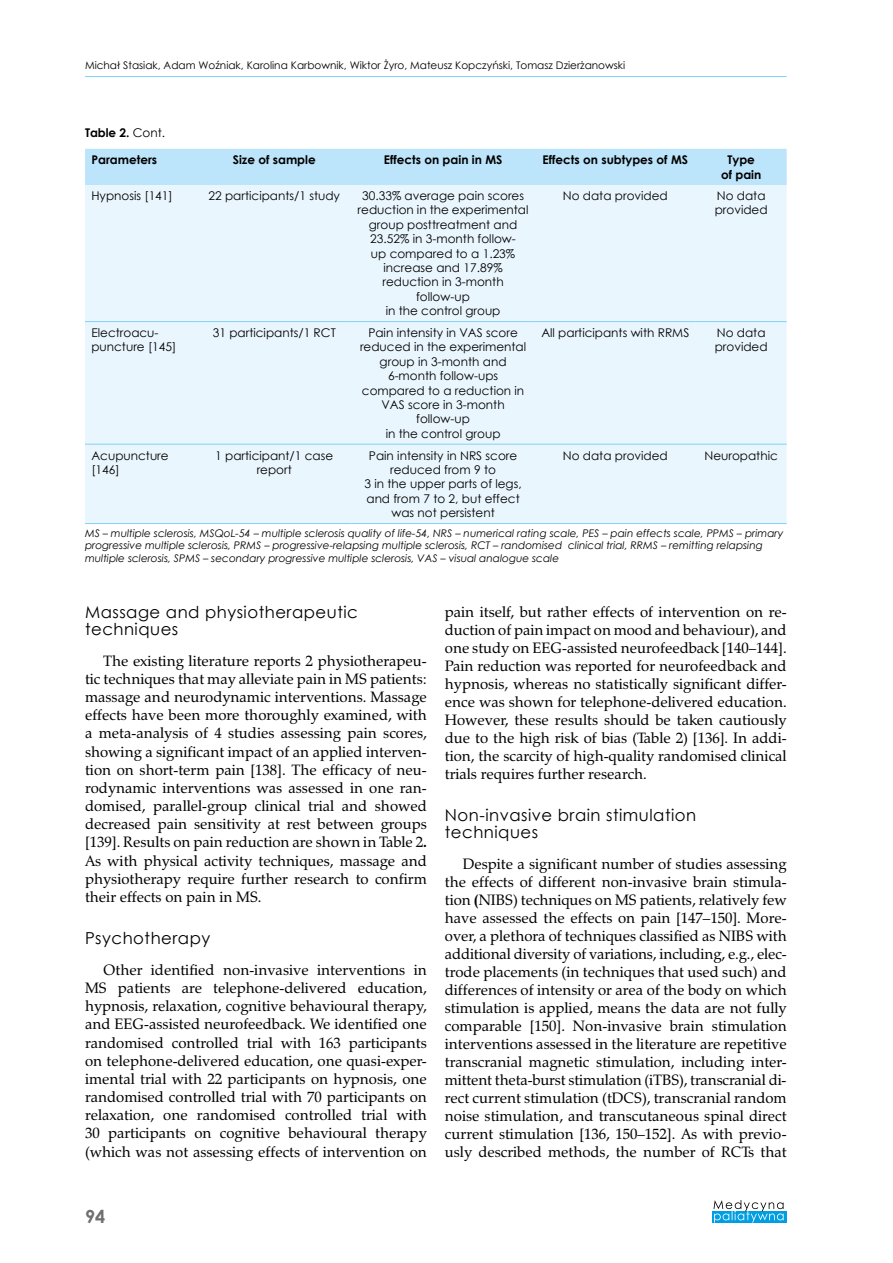
<style>
.page{position:relative;width:893px;height:1263px;background:#fff}
.page>*{position:absolute;margin:0;border:0;box-sizing:border-box;transform-origin:0 0}
.t1{font:700 18px "Century Gothic";color:#706f6f}
.t2{font:16.5px/16.6px "Century Gothic";letter-spacing:.03em;color:#000}
.t3{font:15px/18px "Zapf Calligr PL";color:#000;text-align:justify}
.t4{font:12px/14.4px "Century Gothic";color:#000;text-align:center}
.t5{font:700 12px/14.4px "Century Gothic";color:#000;text-align:center}
.t6{font:italic 10.5px/12.6px "Century Gothic";color:#000}
.t7{font:10.5px "Century Gothic";color:#000}
.s1{font-weight:400}
.s2{font-weight:700}
</style>
<div class="page">
<hr style="left:85px;top:76px;width:702px;height:1px;background:#83d0f5">
<div style="left:712px;top:1211px;width:75px;height:11px;background:#009fe3"></div>
<svg style="left:713px;top:1200px;width:71px;height:22px"></svg>
<div style="left:85px;top:149px;width:702px;height:36px;background:#bce4fa"></div>
<div style="left:85px;top:185px;width:702px;height:338px;background:#eaf6fe"></div>
<hr style="left:85px;top:321px;width:112px;height:1px;background:#83d0f5">
<hr style="left:197px;top:321px;width:154px;height:1px;background:#83d0f5">
<hr style="left:351px;top:321px;width:184px;height:1px;background:#83d0f5">
<hr style="left:535px;top:321px;width:161px;height:1px;background:#83d0f5">
<hr style="left:696px;top:321px;width:91px;height:1px;background:#83d0f5">
<hr style="left:85px;top:444px;width:112px;height:1px;background:#83d0f5">
<hr style="left:197px;top:444px;width:154px;height:1px;background:#83d0f5">
<hr style="left:351px;top:444px;width:184px;height:1px;background:#83d0f5">
<hr style="left:535px;top:444px;width:161px;height:1px;background:#83d0f5">
<hr style="left:696px;top:444px;width:91px;height:1px;background:#83d0f5">
<hr style="left:85px;top:523px;width:112px;height:1px;background:#83d0f5">
<hr style="left:197px;top:523px;width:154px;height:1px;background:#83d0f5">
<hr style="left:351px;top:523px;width:184px;height:1px;background:#83d0f5">
<hr style="left:535px;top:523px;width:161px;height:1px;background:#83d0f5">
<hr style="left:696px;top:523px;width:91px;height:1px;background:#83d0f5">
<p class="t7" style="left:85px;top:58px;width:542px">Michał Stasiak, Adam Woźniak, Karolina Karbownik, Wiktor Żyro, Mateusz Kopczyński, Tomasz Dzierżanowski</p>
<p class="t5" style="left:85px;top:124px;width:82px">Table 2. <span class="s1">Cont.</span></p>
<p class="t5" style="left:91px;top:152px;width:67px">Parameters</p>
<p class="t5" style="left:233px;top:152px;width:85px">Size of sample</p>
<p class="t5" style="left:384px;top:152px;width:120px">Effects on pain in MS</p>
<p class="t5" style="left:543px;top:152px;width:147px">Effects on subtypes of MS</p>
<p class="t5" style="left:721px;top:152px;width:42px">Type of pain</p>
<p class="t4" style="left:91px;top:188px;width:83px">Hypnosis [141]</p>
<p class="t4" style="left:208px;top:188px;width:133px">22 participants/1 study</p>
<p class="t4" style="left:358px;top:188px;width:172px">30.33% average pain scores reduction in the experimental group posttreatment and<br>23.52% in 3-month follow-<br>up compared to a 1.23% increase and 17.89% reduction in 3-month follow-up<br>in the control group</p>
<p class="t4" style="left:563px;top:188px;width:107px">No data provided</p>
<p class="t4" style="left:715px;top:188px;width:54px;text-align:left">No data provided</p>
<p class="t4" style="left:91px;top:325px;width:87px;text-align:left">Electroacu&shy;puncture [145]</p>
<p class="t4" style="left:213px;top:325px;width:125px">31 participants/1 RCT</p>
<p class="t4" style="left:360px;top:325px;width:168px">Pain intensity in VAS score reduced in the experimental group in 3-month and<br>6-month follow-ups compared to a reduction in<br>VAS score in 3-month follow-up<br>in the control group</p>
<p class="t4" style="left:541px;top:325px;width:149px">All participants with RRMS</p>
<p class="t4" style="left:715px;top:325px;width:54px;text-align:left">No data provided</p>
<p class="t4" style="left:91px;top:448px;width:79px;text-align:left">Acupuncture [146]</p>
<p class="t4" style="left:215px;top:448px;width:119px">1 participant/1 case report</p>
<p class="t4" style="left:364px;top:448px;width:159px">Pain intensity in NRS score reduced from 9 to<br>3 in the upper parts of legs, and from 7 to 2, but effect was not persistent</p>
<p class="t4" style="left:563px;top:448px;width:107px">No data provided</p>
<p class="t4" style="left:704px;top:448px;width:75px">Neuropathic</p>
<p class="t6" style="left:85px;top:527px;width:700px">MS – multiple sclerosis, MSQoL-54 – multiple sclerosis quality of life-54, NRS – numerical rating scale, PES – pain effects scale, PPMS – primary progressive multiple sclerosis, PRMS – progressive-relapsing multiple sclerosis, RCT – randomised clinical trial, RRMS – remitting relapsing multiple sclerosis, SPMS – secondary progressive multiple sclerosis, VAS – visual analogue scale</p>
<p class="t2" style="left:85px;top:603px;width:274px">Massage and physiotherapeutic techniques</p>
<p class="t3" style="left:85px;top:651px;width:343px;text-indent:18px">The existing literature reports 2 physiotherapeu&shy;tic techniques that may alleviate pain in MS patients: massage and neurodynamic interventions. Massage effects have been more thoroughly examined, with a meta-analysis of 4 studies assessing pain scores, showing a significant impact of an applied interven&shy;tion on short-term pain [138]. The efficacy of neu&shy;rodynamic interventions was assessed in one ran&shy;domised, parallel-group clinical trial and showed decreased pain sensitivity at rest between groups [139]. Results on pain reduction are shown in Table 2<span class="s2">.<br></span>As with physical activity techniques, massage and physiotherapy require further research to confirm their effects on pain in MS.</p>
<p class="t2" style="left:85px;top:929px;width:127px">Psychotherapy</p>
<p class="t3" style="left:85px;top:961px;width:343px;text-indent:18px">Other identified non-invasive interventions in MS patients are telephone-delivered education, hypnosis, relaxation, cognitive behavioural therapy, and EEG-assisted neurofeedback. We identified one randomised controlled trial with 163 participants on telephone-delivered education, one quasi-exper&shy;imental trial with 22 participants on hypnosis, one randomised controlled trial with 70 participants on relaxation, one randomised controlled trial with 30 participants on cognitive behavioural therapy (which was not assessing effects of intervention on</p>
<p class="t3" style="left:445px;top:603px;width:343px">pain itself, but rather effects of intervention on re&shy;duction of pain impact on mood and behaviour), and one study on EEG-assisted neurofeedback [140–144].<br>Pain reduction was reported for neurofeedback and hypnosis, whereas no statistically significant differ&shy;ence was shown for telephone-delivered education.<br>However, these results should be taken cautiously due to the high risk of bias (Table 2) [136]. In addi&shy;tion, the scarcity of high-quality randomised clinical trials requires further research.</p>
<p class="t2" style="left:445px;top:807px;width:253px">Non-invasive brain stimulation techniques</p>
<p class="t3" style="left:445px;top:854px;width:343px;text-indent:18px">Despite a significant number of studies assessing the effects of different non-invasive brain stimula&shy;tion <span class="s2">(</span>NIBS) techniques on MS patients, relatively few have assessed the effects on pain [147–150]. More&shy;over, a plethora of techniques classified as NIBS with additional diversity of variations, including, e.g., elec&shy;trode placements (in techniques that used such) and differences of intensity or area of the body on which stimulation is applied, means the data are not fully comparable [150]. Non-invasive brain stimulation interventions assessed in the literature are repetitive transcranial magnetic stimulation, including inter&shy;mittent theta-burst stimulation (iTBS), transcranial di&shy;rect current stimulation (tDCS), transcranial random noise stimulation, and transcutaneous spinal direct current stimulation [136, 150–152]. As with previo&shy;usly described methods, the number of RCTs that</p>
<p class="t1" style="left:85px;top:1202px;width:22px">94</p>
</div>
